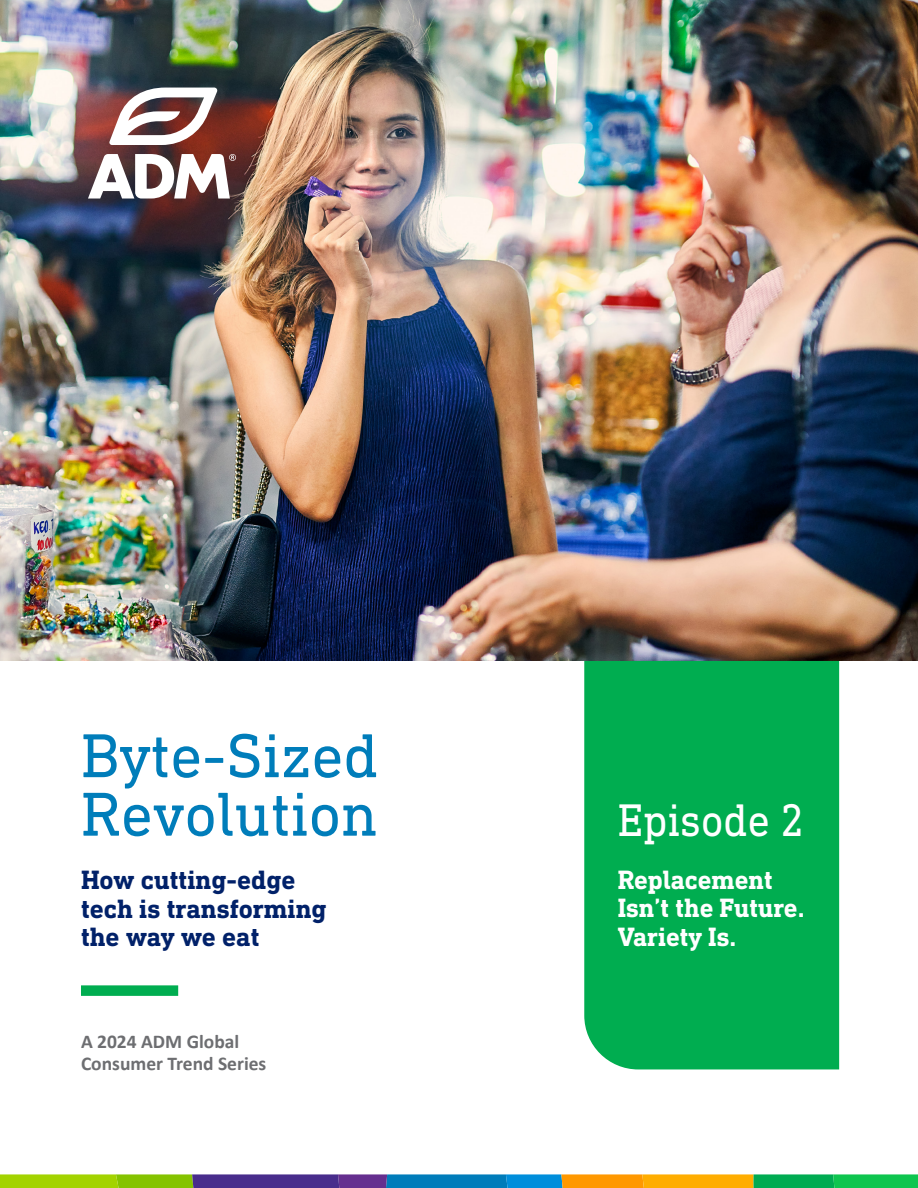
<style>
.page{position:relative;width:918px;height:1188px;background:#fff}
.page>*{position:absolute;margin:0;border:0;box-sizing:border-box;transform-origin:0 0}
.t1{font:63px/58.5px "DIN Next Slab Pro";color:#007dba}
.t2{font:46.5px "DIN Next Slab Pro";color:#fff;scale:.94 1}
.t3{font:700 27px/28.5px "DIN Next Slab Pro";color:#012169}
.t4{font:700 27px/28.5px "DIN Next Slab Pro";color:#fff}
.t5{font:700 19.5px/22.5px "Calibri";color:#6d6e71}
</style>
<div class="page">
<img style="left:0;top:0;width:918px;height:661px">
<div style="left:584px;top:661px;width:255px;height:408px;background:#00ad50"></div>
<svg style="left:0;top:1174px;width:918px;height:14px;background:#6b9457"></svg>
<div style="left:81px;top:985px;width:97px;height:11px;background:#00ad50"></div>
<svg style="left:109px;top:88px;width:109px;height:57px"></svg>
<svg style="left:88px;top:154px;width:148px;height:45px"></svg>
<p class="t1" style="left:81px;top:726px;width:299px">Byte-Sized<br>Revolution</p>
<p class="t3" style="left:81px;top:866px;width:247px">How cutting-edge tech is transforming the way we eat</p>
<p class="t5" style="left:81px;top:1030px;width:187px">A 2024 ADM Global<br>Consumer Trend Series</p>
<p class="t2" style="left:618px;top:794px;width:200px">Episode 2</p>
<p class="t4" style="left:618px;top:865px;width:188px">Replacement<br>Isn’t the Future.<br>Variety Is.</p>
</div>
